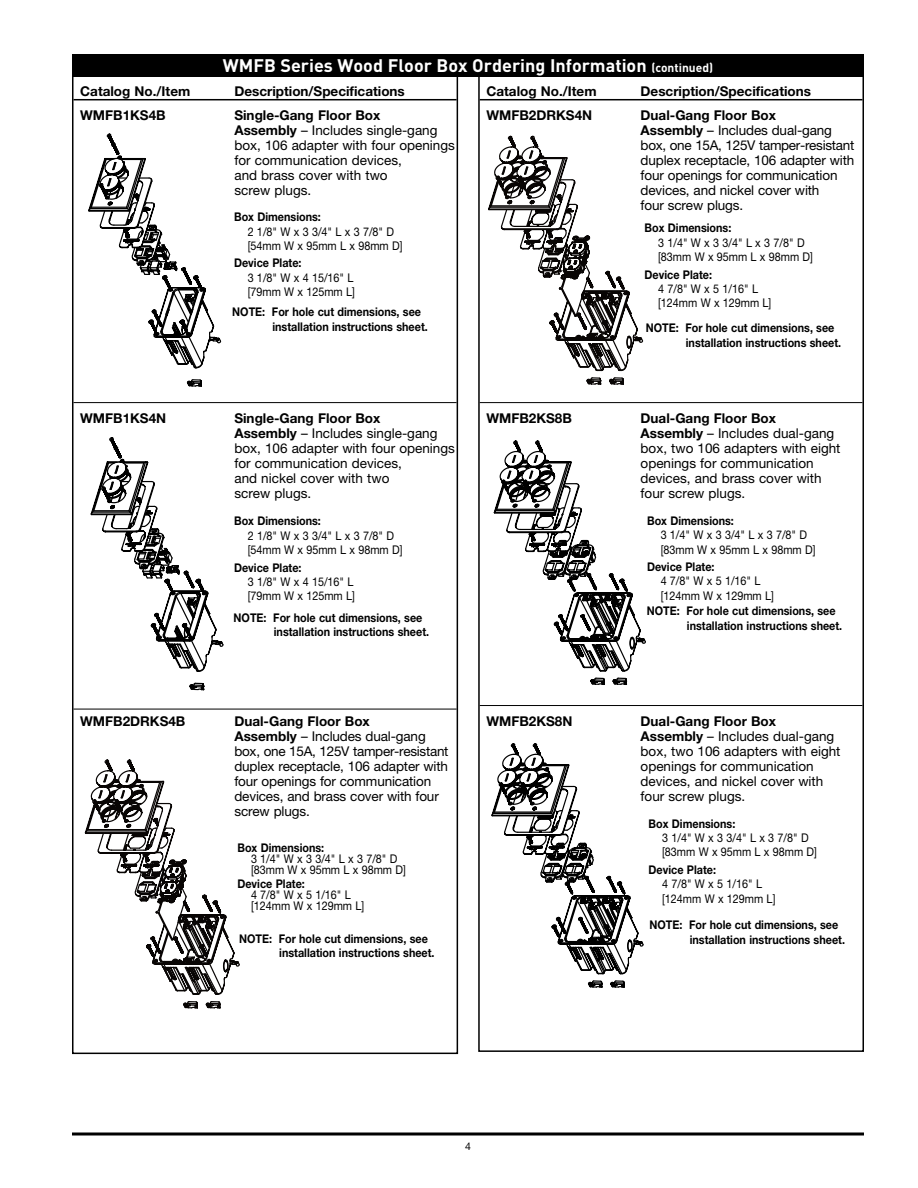
<style>
.page{position:relative;width:918px;height:1188px;background:#fff}
.page>*{position:absolute;margin:0;border:0;box-sizing:border-box;transform-origin:0 0}
.t1{font:700 18px "DIN Pro";color:#fff}
.t2{font:13.5px/15px "Helvetica Neue";color:#000}
.t3{font:700 13.5px "Helvetica Neue";color:#000}
.t4{font:700 12px/14.4px "Helvetica Neue";color:#000;scale:.9 1}
.t5{font:12px/14.4px "Helvetica Neue";color:#000;scale:.9 1}
.t6{font:10.5px "Helvetica Neue";color:#000}
.s1{font-size:12px}
.s2{font-weight:700}
</style>
<div class="page">
<svg style="left:72px;top:1132px;width:792px;height:4px;background:#3f3f3f"></svg>
<svg style="left:488px;top:136px;width:155px;height:249px"></svg>
<svg style="left:494px;top:441px;width:152px;height:244px"></svg>
<svg style="left:491px;top:743px;width:153px;height:245px"></svg>
<hr style="left:480px;top:99px;width:382px;height:1px;background:#000">
<hr style="left:480px;top:402px;width:382px;height:1px;background:#000">
<hr style="left:480px;top:705px;width:382px;height:1px;background:#000">
<hr style="left:74px;top:99px;width:383px;height:1px;background:#000">
<hr style="left:74px;top:402px;width:383px;height:1px;background:#000">
<hr style="left:74px;top:709px;width:383px;height:1px;background:#000">
<div style="left:72px;top:54px;width:792px;height:23px;background:#000"></div>
<svg style="left:88px;top:134px;width:133px;height:253px"></svg>
<svg style="left:91px;top:437px;width:133px;height:253px"></svg>
<svg style="left:85px;top:760px;width:155px;height:249px"></svg>
<h1 class="t1" style="left:223px;top:53px;width:492px">WMFB Series Wood Floor Box Ordering Information <span class="s1">(continued)</span></h1>
<p class="t3" style="left:80px;top:83px;width:112px">Catalog No./Item</p>
<p class="t3" style="left:234px;top:83px;width:172px">Description/Specifications</p>
<p class="t3" style="left:80px;top:107px;width:87px">WMFB1KS4B</p>
<p class="t2" style="left:234px;top:108px;width:222px"><span class="s2">Single-Gang Floor Box<br>Assembly</span> – Includes single-gang box, 106 adapter with four openings for communication devices,<br>and brass cover with two<br>screw plugs.</p>
<p class="t4" style="left:234px;top:210px;width:98px">Box Dimensions:</p>
<p class="t5" style="left:248px;top:224px;width:174px">2 1/8" W x 3 3/4" L x 3 7/8" D [54mm W x 95mm L x 98mm D]</p>
<p class="t4" style="left:234px;top:256px;width:76px">Device Plate:</p>
<p class="t5" style="left:248px;top:270px;width:121px">3 1/8" W x 4 15/16" L [79mm W x 125mm L]</p>
<p class="t4" style="left:272px;top:305px;width:174px;text-indent:-40px">NOTE: For hole cut dimensions, see installation instructions sheet.</p>
<p class="t3" style="left:80px;top:410px;width:88px">WMFB1KS4N</p>
<p class="t2" style="left:234px;top:410px;width:222px"><span class="s2">Single-Gang Floor Box<br>Assembly</span> – Includes single-gang box, 106 adapter with four openings for communication devices,<br>and nickel cover with two<br>screw plugs.</p>
<p class="t4" style="left:234px;top:514px;width:98px">Box Dimensions:</p>
<p class="t5" style="left:248px;top:528px;width:174px">2 1/8" W x 3 3/4" L x 3 7/8" D [54mm W x 95mm L x 98mm D]</p>
<p class="t4" style="left:234px;top:560px;width:76px">Device Plate:</p>
<p class="t5" style="left:248px;top:574px;width:121px">3 1/8" W x 4 15/16" L [79mm W x 125mm L]</p>
<p class="t4" style="left:274px;top:610px;width:174px;text-indent:-40px">NOTE: For hole cut dimensions, see installation instructions sheet.</p>
<p class="t3" style="left:80px;top:713px;width:107px">WMFB2DRKS4B</p>
<p class="t2" style="left:234px;top:713px;width:216px"><span class="s2">Dual-Gang Floor Box<br>Assembly</span> – Includes dual-gang box, one 15A, 125V tamper-resistant duplex receptacle, 106 adapter with four openings for communication devices, and brass cover with four screw plugs.</p>
<p class="t4" style="left:237px;top:840px;width:98px">Box Dimensions:</p>
<p class="t5" style="left:251px;top:853px;width:174px;line-height:11.1px">3 1/4" W x 3 3/4" L x 3 7/8" D [83mm W x 95mm L x 98mm D]</p>
<p class="t4" style="left:237px;top:877px;width:76px">Device Plate:</p>
<p class="t5" style="left:251px;top:889px;width:127px;line-height:11.1px">4 7/8" W x 5 1/16" L [124mm W x 129mm L]</p>
<p class="t4" style="left:279px;top:931px;width:174px;text-indent:-40px">NOTE: For hole cut dimensions, see installation instructions sheet.</p>
<p class="t3" style="left:486px;top:83px;width:112px">Catalog No./Item</p>
<p class="t3" style="left:641px;top:83px;width:172px">Description/Specifications</p>
<p class="t3" style="left:486px;top:107px;width:107px">WMFB2DRKS4N</p>
<p class="t2" style="left:641px;top:108px;width:215px"><span class="s2">Dual-Gang Floor Box<br>Assembly</span> – Includes dual-gang box, one 15A, 125V tamper-resistant duplex receptacle, 106 adapter with four openings for communication devices, and nickel cover with<br>four screw plugs.</p>
<p class="t4" style="left:645px;top:221px;width:98px">Box Dimensions:</p>
<p class="t5" style="left:658px;top:235px;width:174px">3 1/4" W x 3 3/4" L x 3 7/8" D [83mm W x 95mm L x 98mm D]</p>
<p class="t4" style="left:645px;top:267px;width:76px">Device Plate:</p>
<p class="t5" style="left:658px;top:281px;width:127px">4 7/8" W x 5 1/16" L [124mm W x 129mm L]</p>
<p class="t4" style="left:686px;top:321px;width:174px;text-indent:-40px">NOTE: For hole cut dimensions, see installation instructions sheet.</p>
<p class="t3" style="left:486px;top:410px;width:87px">WMFB2KS8B</p>
<p class="t2" style="left:641px;top:410px;width:201px"><span class="s2">Dual-Gang Floor Box<br>Assembly</span> – Includes dual-gang box, two 106 adapters with eight openings for communication devices, and brass cover with four screw plugs.</p>
<p class="t4" style="left:647px;top:513px;width:98px">Box Dimensions:</p>
<p class="t5" style="left:661px;top:527px;width:174px">3 1/4" W x 3 3/4" L x 3 7/8" D [83mm W x 95mm L x 98mm D]</p>
<p class="t4" style="left:647px;top:559px;width:76px">Device Plate:</p>
<p class="t5" style="left:661px;top:574px;width:127px">4 7/8" W x 5 1/16" L [124mm W x 129mm L]</p>
<p class="t4" style="left:687px;top:603px;width:174px;text-indent:-40px">NOTE: For hole cut dimensions, see installation instructions sheet.</p>
<p class="t3" style="left:486px;top:713px;width:88px">WMFB2KS8N</p>
<p class="t2" style="left:641px;top:713px;width:201px"><span class="s2">Dual-Gang Floor Box<br>Assembly</span> – Includes dual-gang box, two 106 adapters with eight openings for communication devices, and nickel cover with four screw plugs.</p>
<p class="t4" style="left:649px;top:816px;width:98px">Box Dimensions:</p>
<p class="t5" style="left:662px;top:830px;width:174px">3 1/4" W x 3 3/4" L x 3 7/8" D [83mm W x 95mm L x 98mm D]</p>
<p class="t4" style="left:649px;top:862px;width:76px">Device Plate:</p>
<p class="t5" style="left:662px;top:877px;width:127px">4 7/8" W x 5 1/16" L [124mm W x 129mm L]</p>
<p class="t4" style="left:690px;top:917px;width:174px;text-indent:-40px">NOTE: For hole cut dimensions, see installation instructions sheet.</p>
<p class="t6" style="left:465px;top:1140px;width:7px">4</p>
</div>
